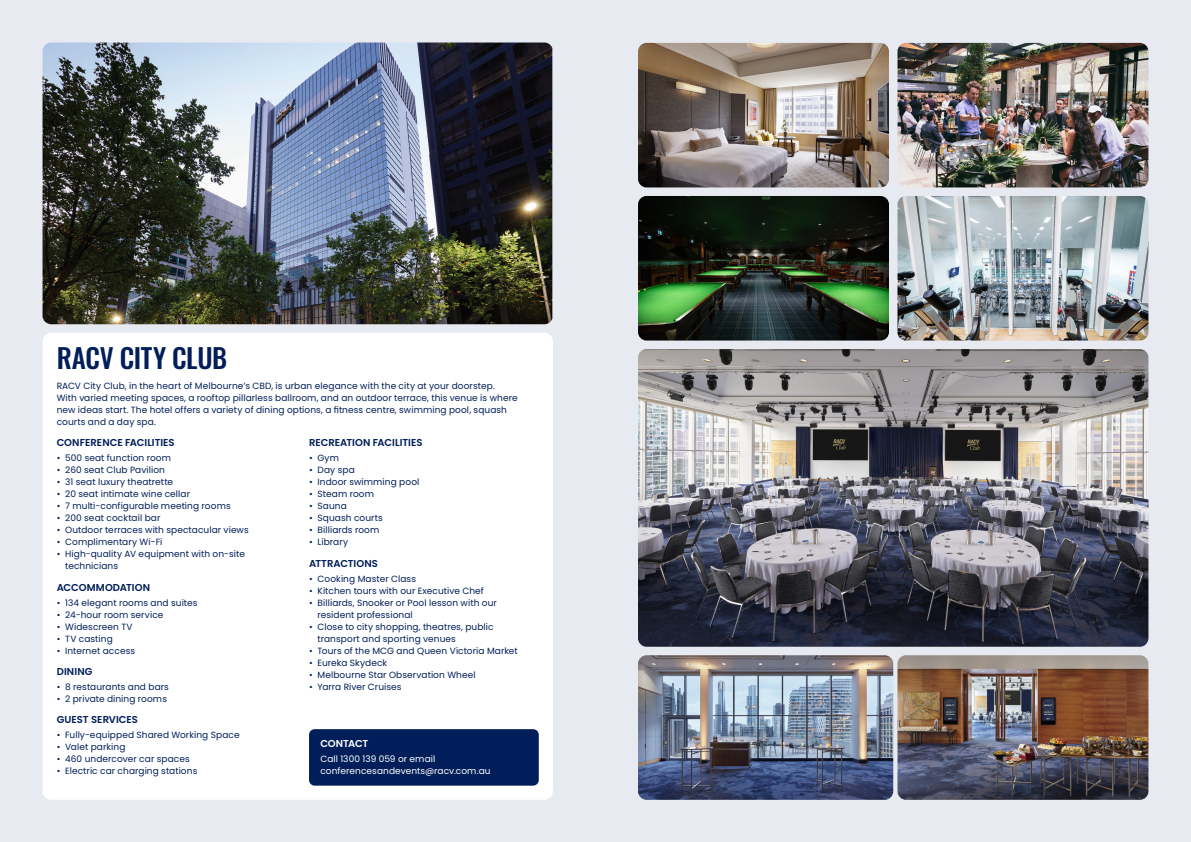
<style>
.page{position:relative;width:1191px;height:842px;background:#e8eaf2}
.page>*{position:absolute;margin:0;border:0;box-sizing:border-box;transform-origin:0 0}
.Resort_Name{font:500 27px "Oswald";letter-spacing:-.015em;color:#001e59}
.Subhead{font:600 10px "Poppins";color:#001e59}
.Subhead-2{font:600 10px "Poppins";letter-spacing:-.015em;color:#fff}
.Body_copy{font:9px/12px "Poppins";letter-spacing:.01em;color:#001e59}
.body_copy{font:9px "Poppins";letter-spacing:.01em;color:#fff}
</style>
<div class="page">
<img style="left:638px;top:43px;width:251px;height:144px">
<img style="left:897px;top:655px;width:251px;height:145px">
<img style="left:897px;top:43px;width:251px;height:144px">
<img style="left:638px;top:196px;width:251px;height:145px">
<img style="left:897px;top:196px;width:251px;height:145px">
<img style="left:638px;top:655px;width:255px;height:145px">
<img style="left:638px;top:349px;width:510px;height:298px">
<div style="left:43px;top:333px;width:510px;height:467px;background:#fff;border-radius:9px"></div>
<img style="left:43px;top:43px;width:509px;height:281px">
<div style="left:309px;top:729px;width:230px;height:57px;background:#001e59;border-radius:6px"></div>
<p class="Resort_Name" style="left:57px;top:344px;width:172px">RACV CITY CLUB</p>
<p class="Body_copy" style="left:57px;top:380px;width:462px">RACV City Club, in the heart of Melbourne’s CBD, is urban elegance with the city at your doorstep.<br>With varied meeting spaces, a rooftop pillarless ballroom, and an outdoor terrace, this venue is where new ideas start. The hotel offers a variety of dining options, a fitness centre, swimming pool, squash courts and a day spa.</p>
<p class="Subhead" style="left:57px;top:437px;width:119px">CONFERENCE FACILITIES</p>
<p class="Body_copy" style="left:57px;top:452px;width:116px">• 500 seat function room</p>
<p class="Body_copy" style="left:57px;top:464px;width:110px">• 260 seat Club Pavilion</p>
<p class="Body_copy" style="left:57px;top:476px;width:118px">• 31 seat luxury theatrette</p>
<p class="Body_copy" style="left:57px;top:488px;width:135px">• 20 seat intimate wine cellar</p>
<p class="Body_copy" style="left:57px;top:500px;width:175px">• 7 multi-configurable meeting rooms</p>
<p class="Body_copy" style="left:57px;top:512px;width:105px">• 200 seat cocktail bar</p>
<p class="Body_copy" style="left:57px;top:524px;width:193px">• Outdoor terraces with spectacular views</p>
<p class="Body_copy" style="left:57px;top:536px;width:107px">• Complimentary Wi-Fi</p>
<p class="Body_copy" style="left:65px;top:548px;width:181px;text-indent:-9px">• High-quality AV equipment with on-site technicians</p>
<p class="Subhead" style="left:57px;top:581px;width:95px">ACCOMMODATION</p>
<p class="Body_copy" style="left:57px;top:596px;width:142px">• 134 elegant rooms and suites</p>
<p class="Body_copy" style="left:57px;top:608px;width:108px">• 24-hour room service</p>
<p class="Body_copy" style="left:57px;top:620px;width:77px">• Widescreen TV</p>
<p class="Body_copy" style="left:57px;top:632px;width:58px">• TV casting</p>
<p class="Body_copy" style="left:57px;top:644px;width:80px">• Internet access</p>
<p class="Subhead" style="left:57px;top:666px;width:37px">DINING</p>
<p class="Body_copy" style="left:57px;top:681px;width:114px">• 8 restaurants and bars</p>
<p class="Body_copy" style="left:57px;top:693px;width:112px">• 2 private dining rooms</p>
<p class="Subhead" style="left:57px;top:714px;width:83px">GUEST SERVICES</p>
<p class="Body_copy" style="left:57px;top:729px;width:184px">• Fully-equipped Shared Working Space</p>
<p class="Body_copy" style="left:57px;top:741px;width:70px">• Valet parking</p>
<p class="Body_copy" style="left:57px;top:753px;width:135px">• 460 undercover car spaces</p>
<p class="Body_copy" style="left:57px;top:765px;width:142px">• Electric car charging stations</p>
<p class="Subhead" style="left:309px;top:437px;width:115px">RECREATION FACILITIES</p>
<p class="Body_copy" style="left:309px;top:452px;width:32px">• Gym</p>
<p class="Body_copy" style="left:309px;top:464px;width:47px">• Day spa</p>
<p class="Body_copy" style="left:309px;top:476px;width:112px">• Indoor swimming pool</p>
<p class="Body_copy" style="left:309px;top:488px;width:66px">• Steam room</p>
<p class="Body_copy" style="left:309px;top:500px;width:39px">• Sauna</p>
<p class="Body_copy" style="left:309px;top:512px;width:75px">• Squash courts</p>
<p class="Body_copy" style="left:309px;top:524px;width:72px">• Billiards room</p>
<p class="Body_copy" style="left:309px;top:536px;width:41px">• Library</p>
<p class="Subhead" style="left:309px;top:557px;width:70px">ATTRACTIONS</p>
<p class="Body_copy" style="left:309px;top:572px;width:109px">• Cooking Master Class</p>
<p class="Body_copy" style="left:309px;top:584px;width:176px">• Kitchen tours with our Executive Chef</p>
<p class="Body_copy" style="left:317px;top:596px;width:181px;text-indent:-9px">• Billiards, Snooker or Pool lesson with our resident professional</p>
<p class="Body_copy" style="left:317px;top:620px;width:178px;text-indent:-9px">• Close to city shopping, theatres, public transport and sporting venues</p>
<p class="Body_copy" style="left:309px;top:644px;width:210px">• Tours of the MCG and Queen Victoria Market</p>
<p class="Body_copy" style="left:309px;top:656px;width:80px">• Eureka Skydeck</p>
<p class="Body_copy" style="left:309px;top:668px;width:168px">• Melbourne Star Observation Wheel</p>
<p class="Body_copy" style="left:309px;top:680px;width:94px">• Yarra River Cruises</p>
<p class="Subhead-2" style="left:320px;top:738px;width:49px">CONTACT</p>
<p class="body_copy" style="left:320px;top:754px;width:116px">Call 1300 139 059 or email</p>
<p class="body_copy" style="left:320px;top:766px;width:172px">conferencesandevents@racv.com.au</p>
</div>
